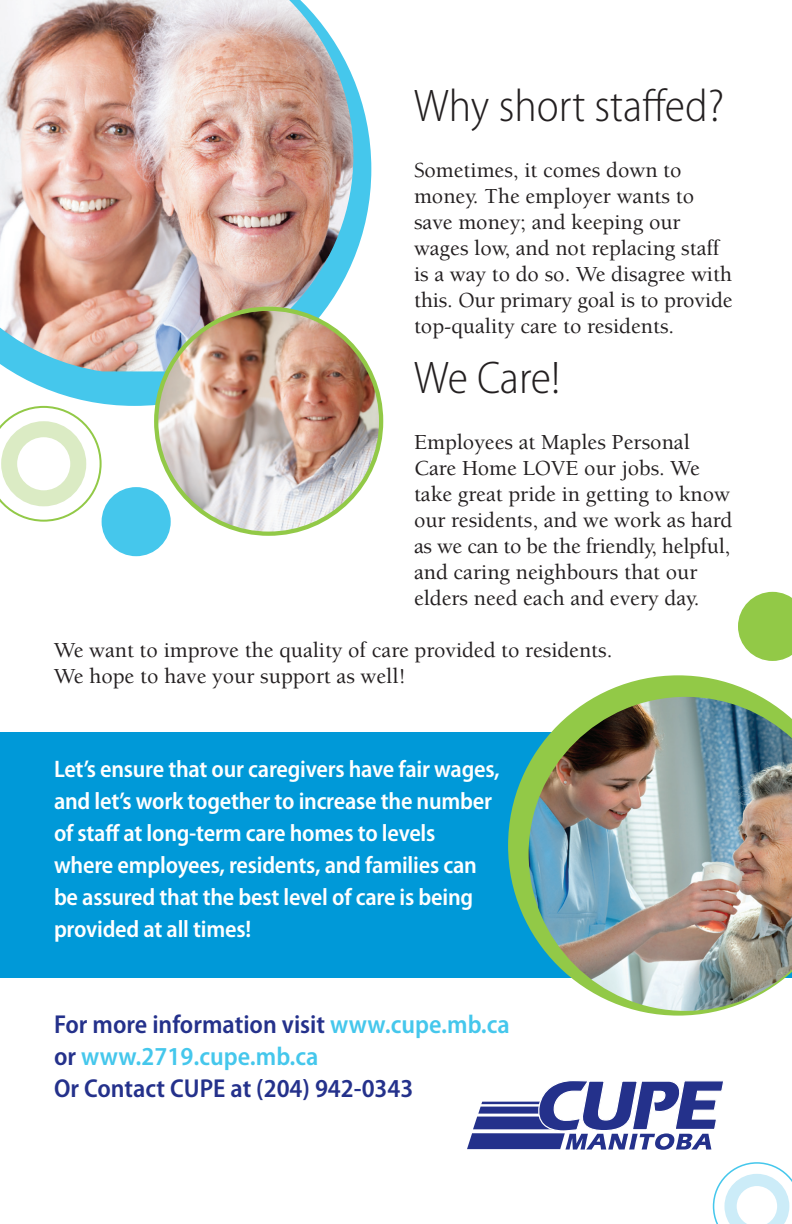
<style>
.page{position:relative;width:792px;height:1224px;background:#fff}
.page>*{position:absolute;margin:0;border:0;box-sizing:border-box;transform-origin:0 0}
.t1{font:300 semi-condensed 46px "Myriad Pro";color:#231f20}
.t2{font:600 semi-condensed 26px/32px "Myriad Pro";color:#24318b}
.t3{font:600 semi-condensed 24px/32px "Myriad Pro";letter-spacing:-.01em;color:#fff}
.t4{font:500 22px/26px "Berkeley";color:#231f20}
.s1{color:#45c7ec}
</style>
<div class="page">
<div style="left:0;top:732px;width:792px;height:246px;background:#0099d8"></div>
<svg style="left:713px;top:1162px;width:79px;height:62px"></svg>
<svg style="left:0;top:406px;width:102px;height:116px"></svg>
<div style="left:1px;top:421px;width:85px;height:85px;border:16px solid #dbebc4;border-radius:50%"></div>
<svg style="left:508px;top:675px;width:253px;height:341px"></svg>
<svg style="left:11px;top:78px;width:360px;height:328px;fill:#45c7ec"></svg>
<img style="left:0;top:0;width:353px;height:371px">
<img style="left:529px;top:697px;width:263px;height:314px">
<svg style="left:467px;top:1081px;width:256px;height:69px"></svg>
<img style="left:156px;top:309px;width:225px;height:225px">
<div style="left:102px;top:487px;width:69px;height:69px;background:#45c7ec;border-radius:50%"></div>
<svg style="left:738px;top:592px;width:54px;height:69px;background:#a3d163"></svg>
<h1 class="t1" style="left:414px;top:78px;width:312px">Why short staffed?</h1>
<p class="t4" style="left:414px;top:158px;width:320px">Sometimes, it comes down to money. The employer wants to save money; and keeping our wages low, and not replacing staff is a way to do so. We disagree with this. Our primary goal is to provide top-quality care to residents.</p>
<h1 class="t1" style="left:414px;top:350px;width:148px">We Care!</h1>
<p class="t4" style="left:414px;top:430px;width:320px">Employees at Maples Personal<br>Care Home LOVE our jobs. We take great pride in getting to know our residents, and we work as hard as we can to be the friendly, helpful, and caring neighbours that our elders need each and every day.</p>
<p class="t4" style="left:54px;top:638px;width:560px">We want to improve the quality of care provided to residents.<br>We hope to have your support as well!</p>
<p class="t3" style="left:54px;top:753px;width:447px">Let’s ensure that our caregivers have fair wages, and let’s work together to increase the number of staff at long-term care homes to levels where employees, residents, and families can be assured that the best level of care is being provided at all times!</p>
<p class="t2" style="left:54px;top:1008px;width:457px">For more information visit <span class="s1">www.cupe.mb.ca </span>or <span class="s1">www.2719.cupe.mb.ca<br></span>Or Contact CUPE at (204) 942-0343</p>
</div>
